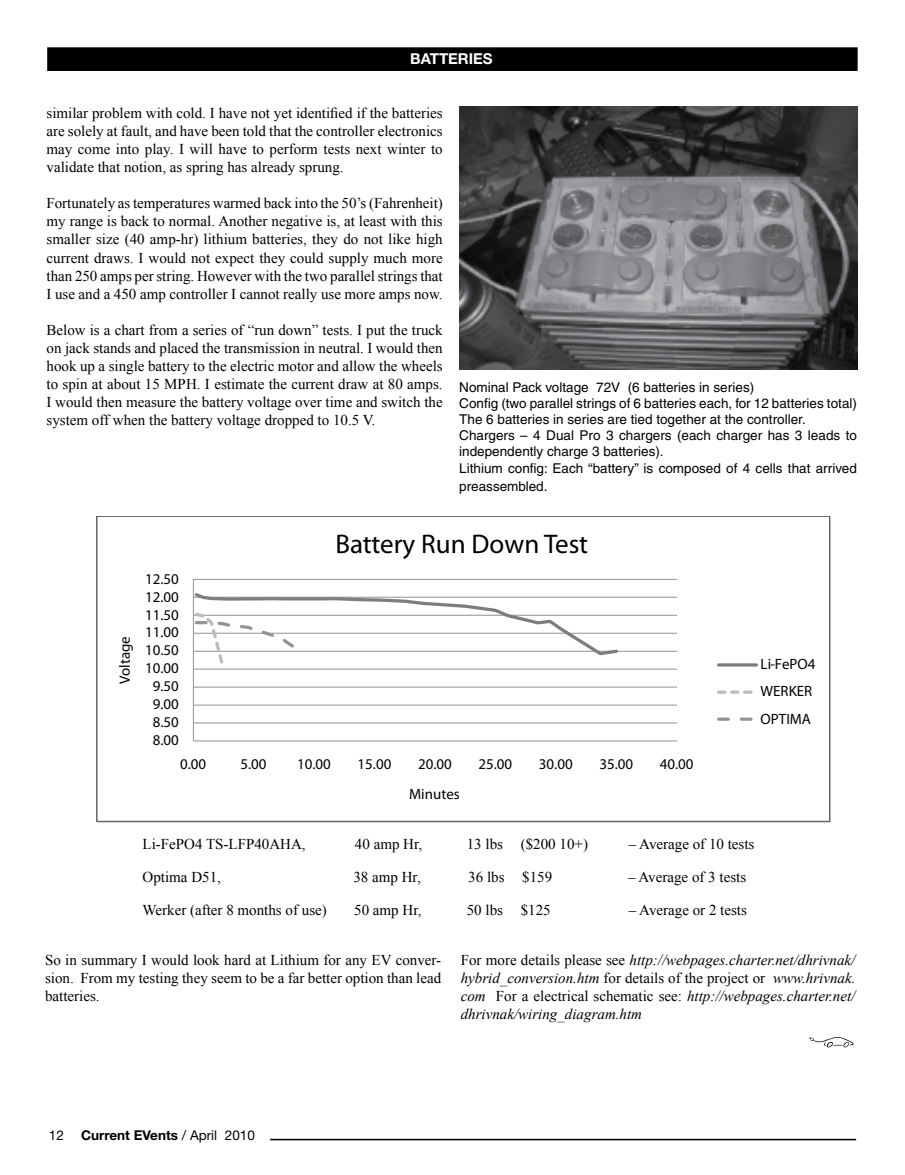
<style>
.page{position:relative;width:905px;height:1175px;background:#fff}
.page>*{position:absolute;margin:0;border:0;box-sizing:border-box;transform-origin:0 0}
.t1{font:700 27px "Calibri";color:#000}
.t2{font:15px/18px "Times New Roman";color:#000;text-align:justify}
.t3{font:italic 15px/18px "Times New Roman";color:#000;text-align:justify}
.t4{font:15px/27.2px "Calibri";color:#000}
.t5{font:700 15px "Calibri";color:#000}
.t6{font:700 15px "Helvetica Neue";color:#fff}
.t7{font:13.5px/16.2px "Helvetica";color:#000}
.t8{font:700 13.5px "Helvetica Neue";color:#000}
.t9{font:13.5px "Helvetica Neue";color:#000}
.s1{font-style:normal}
.s2{font-weight:400}
</style>
<div class="page">
<hr style="left:270px;top:1138px;width:586px;height:2px;background:#000">
<div style="left:49px;top:49px;width:807px;height:20px;background:#000"></div>
<div style="left:47px;top:47px;width:810px;height:24px;border:3px solid #000"></div>
<svg style="left:809px;top:1037px;width:45px;height:10px"></svg>
<img style="left:459px;top:106px;width:398px;height:263px">
<hr style="left:193px;top:722px;width:484px;height:1px;background:#989a9d">
<hr style="left:193px;top:704px;width:484px;height:1px;background:#989a9d">
<hr style="left:193px;top:686px;width:484px;height:1px;background:#989a9d">
<hr style="left:193px;top:668px;width:484px;height:1px;background:#989a9d">
<hr style="left:193px;top:650px;width:484px;height:2px;background:#989a9d">
<hr style="left:193px;top:632px;width:484px;height:2px;background:#989a9d">
<hr style="left:193px;top:614px;width:484px;height:2px;background:#989a9d">
<hr style="left:193px;top:596px;width:484px;height:2px;background:#989a9d">
<hr style="left:193px;top:579px;width:484px;height:1px;background:#989a9d">
<hr style="left:193px;top:579px;width:1px;height:162px;background:#989a9d">
<hr style="left:193px;top:740px;width:484px;height:1px;background:#989a9d">
<svg style="left:192px;top:590px;width:428px;height:79px"></svg>
<hr style="left:718px;top:663px;width:38px;height:3px;background:#7b7d80">
<svg style="left:718px;top:690px;width:35px;height:3px"></svg>
<svg style="left:718px;top:717px;width:35px;height:3px"></svg>
<div style="left:96px;top:516px;width:734px;height:306px;border:2px solid #656669"></div>
<p class="t6" style="left:410px;top:50px;width:21px">Batteries</p>
<p class="t2" style="left:47px;top:104px;width:398px">similar problem with cold. I have not yet identified if the batteries are solely at fault, and have been told that the controller electronics may come into play. I will have to perform tests next winter to validate that notion, as spring has already sprung.</p>
<p class="t2" style="left:47px;top:194px;width:398px">Fortunately as temperatures warmed back into the 50’s (Fahrenheit) my range is back to normal. Another negative is, at least with this smaller size (40 amp-hr) lithium batteries, they do not like high current draws. I would not expect they could supply much more than 250 amps per string. However with the two parallel strings that I use and a 450 amp controller I cannot really use more amps now.</p>
<p class="t2" style="left:47px;top:320px;width:398px">Below is a chart from a series of “run down” tests. I put the truck on jack stands and placed the transmission in neutral. I would then hook up a single battery to the electric motor and allow the wheels to spin at about 15 MPH. I estimate the current draw at 80 amps.<br>I would then measure the battery voltage over time and switch the system off when the battery voltage dropped to 10.5 V.</p>
<p class="t7" style="left:459px;top:379px;width:399px">Nominal Pack voltage 72V (6 batteries in series)<br>Config (two parallel strings of 6 batteries each, for 12 batteries total)<br>The 6 batteries in series are tied together at the controller.<br>Chargers – 4 Dual Pro 3 chargers (each charger has 3 leads to independently charge 3 batteries).<br>Lithium config: Each “battery” is composed of 4 cells that arrived</p>
<p class="t7" style="left:459px;top:478px;width:90px">preassembled.</p>
<p class="t5" style="left:115px;top:684px;width:50px;rotate:-90deg">Voltage</p>
<p class="t4" style="left:145px;top:565px;width:35px">12.50</p>
<p class="t4" style="left:145px;top:582px;width:35px">12.00</p>
<p class="t4" style="left:145px;top:600px;width:35px">11.50</p>
<p class="t4" style="left:145px;top:618px;width:35px">11.00</p>
<p class="t4" style="left:145px;top:636px;width:35px">10.50</p>
<p class="t4" style="left:145px;top:654px;width:35px">10.00</p>
<p class="t4" style="left:153px;top:672px;width:28px">9.50</p>
<p class="t4" style="left:153px;top:690px;width:28px">9.00</p>
<p class="t4" style="left:153px;top:708px;width:28px">8.50</p>
<p class="t4" style="left:153px;top:726px;width:28px">8.00</p>
<h1 class="t1" style="left:335px;top:527px;width:254px">Battery Run Down Test</h1>
<p class="t4" style="left:180px;top:750px;width:28px">0.00</p>
<p class="t4" style="left:240px;top:750px;width:28px">5.00</p>
<p class="t4" style="left:297px;top:750px;width:35px">10.00</p>
<p class="t4" style="left:357px;top:750px;width:35px">15.00</p>
<p class="t4" style="left:418px;top:750px;width:35px">20.00</p>
<p class="t4" style="left:478px;top:750px;width:35px">25.00</p>
<p class="t4" style="left:539px;top:750px;width:35px">30.00</p>
<p class="t4" style="left:599px;top:750px;width:35px">35.00</p>
<p class="t4" style="left:659px;top:750px;width:35px">40.00</p>
<p class="t5" style="left:409px;top:784px;width:52px">Minutes</p>
<p class="t4" style="left:760px;top:650px;width:56px">Li-FePO4<br>WERKER<br>OPTIMA</p>
<p class="t2" style="left:142px;top:835px;width:165px">Li-FePO4 TS-LFP40AHA,</p>
<p class="t2" style="left:355px;top:835px;width:69px">40 amp Hr,</p>
<p class="t2" style="left:466px;top:835px;width:123px">13 lbs ($200 10+)</p>
<p class="t2" style="left:628px;top:835px;width:127px">– Average of 10 tests</p>
<p class="t2" style="left:142px;top:868px;width:80px">Optima D51,</p>
<p class="t2" style="left:353px;top:868px;width:69px">38 amp Hr,</p>
<p class="t2" style="left:468px;top:868px;width:85px">36 lbs $159</p>
<p class="t2" style="left:628px;top:868px;width:120px">– Average of 3 tests</p>
<p class="t2" style="left:142px;top:901px;width:186px">Werker (after 8 months of use)</p>
<p class="t2" style="left:354px;top:901px;width:69px">50 amp Hr,</p>
<p class="t2" style="left:466px;top:901px;width:85px">50 lbs $125</p>
<p class="t2" style="left:628px;top:901px;width:120px">– Average or 2 tests</p>
<p class="t2" style="left:45px;top:950px;width:397px">So in summary I would look hard at Lithium for any EV conver&shy;sion. From my testing they seem to be a far better option than lead batteries.</p>
<p class="t3" style="left:460px;top:950px;width:396px"><span class="s1">For more details please see</span> http://webpages.charter.net/dhrivnak/ hybrid_conversion.htm <span class="s1">for details of the project or</span> www.hrivnak. com <span class="s1">For a electrical schematic see:</span> http://webpages.charter.net/ dhrivnak/wiring_diagram.htm</p>
<p class="t9" style="left:49px;top:1127px;width:17px">12</p>
<p class="t8" style="left:81px;top:1127px;width:175px">Current EVents <span class="s2">/ April 2010</span></p>
</div>
